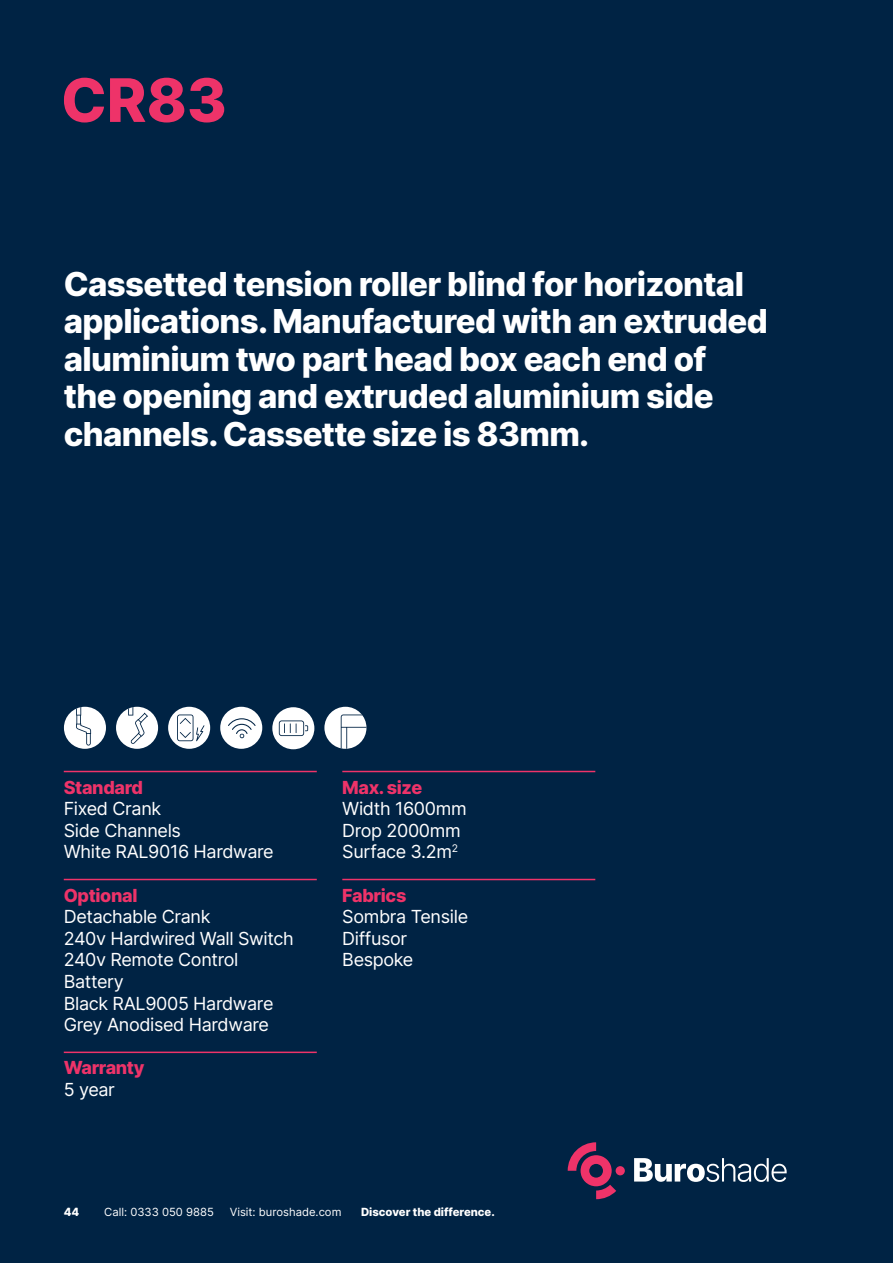
<style>
.page{position:relative;width:893px;height:1263px;background:#002344}
.page>*{position:absolute;margin:0;border:0;box-sizing:border-box;transform-origin:0 0}
.t1{font:800 60px "Inter";color:#ee3369}
.t2{font:800 33px/37.5px "Inter";letter-spacing:-.02em;color:#fff}
.t3{font:18px/21.6px "Inter";letter-spacing:-.02em;color:#fff}
.t4{font:800 18px "Inter";letter-spacing:-.02em;color:#ee3369}
.t5{font:11.25px "Inter";color:#fff}
.t6{font:800 11.25px "Inter";color:#fff}
.s1{font-weight:800;color:#ee3369}
</style>
<div class="page">
<hr style="left:64px;top:771px;width:253px;height:1px;background:#ee3369">
<hr style="left:64px;top:879px;width:253px;height:1px;background:#ee3369">
<hr style="left:64px;top:1051px;width:253px;height:2px;background:#ee3369">
<hr style="left:342px;top:771px;width:253px;height:1px;background:#ee3369">
<hr style="left:342px;top:879px;width:253px;height:1px;background:#ee3369">
<svg style="left:568px;top:1142px;width:48px;height:57px"></svg>
<div style="left:616px;top:1166px;width:9px;height:9px;background:#ee3369;border-radius:50%"></div>
<svg style="left:634px;top:1158px;width:153px;height:24px"></svg>
<div style="left:168px;top:707px;width:42px;height:42px;background:#fff;border-radius:50%"></div>
<svg style="left:177px;top:714px;width:27px;height:27px"></svg>
<div style="left:220px;top:707px;width:42px;height:42px;background:#fff;border-radius:50%"></div>
<svg style="left:228px;top:718px;width:28px;height:20px"></svg>
<div style="left:64px;top:707px;width:42px;height:42px;background:#fff;border-radius:50%"></div>
<svg style="left:76px;top:707px;width:15px;height:38px"></svg>
<div style="left:324px;top:707px;width:42px;height:42px;background:#fff;border-radius:50%"></div>
<svg style="left:341px;top:714px;width:25px;height:35px"></svg>
<div style="left:272px;top:707px;width:42px;height:42px;background:#fff;border-radius:50%"></div>
<svg style="left:279px;top:720px;width:29px;height:16px"></svg>
<div style="left:116px;top:707px;width:42px;height:42px;background:#fff;border-radius:50%"></div>
<svg style="left:128px;top:707px;width:20px;height:37px"></svg>
<p class="t1" style="left:61px;top:56px;width:167px">CR83</p>
<p class="t2" style="left:64px;top:264px;width:706px">Cassetted tension roller blind for horizontal applications. Manufactured with an extruded aluminium two part head box each end of<br>the opening and extruded aluminium side channels. Cassette size is 83mm.</p>
<p class="t3" style="left:64px;top:776px;width:211px"><span class="s1">Standard<br></span>Fixed Crank<br>Side Channels<br>White RAL9016 Hardware</p>
<p class="t4" style="left:64px;top:882px;width:75px">Optional</p>
<p class="t3" style="left:64px;top:905px;width:231px">Detachable Crank<br>240v Hardwired Wall Switch</p>
<p class="t3" style="left:64px;top:948px;width:176px">240v Remote Control</p>
<p class="t3" style="left:64px;top:970px;width:211px">Battery<br>Black RAL9005 Hardware</p>
<p class="t3" style="left:64px;top:1013px;width:207px">Grey Anodised Hardware</p>
<p class="t4" style="left:64px;top:1055px;width:82px">Warranty</p>
<p class="t3" style="left:64px;top:1078px;width:53px">5 year</p>
<p class="t4" style="left:342px;top:774px;width:81px">Max. size</p>
<p class="t3" style="left:342px;top:797px;width:126px">Width 1600mm<br>Drop 2000mm<br>Surface 3.2m<sup>2</sup></p>
<p class="t4" style="left:342px;top:882px;width:66px">Fabrics</p>
<p class="t3" style="left:342px;top:905px;width:127px">Sombra Tensile<br>Diffusor<br>Bespoke</p>
<p class="t6" style="left:64px;top:1204px;width:17px">44</p>
<p class="t5" style="left:104px;top:1204px;width:111px">Call: 0333 050 9885</p>
<p class="t5" style="left:230px;top:1204px;width:113px">Visit: buroshade.com</p>
<p class="t6" style="left:361px;top:1204px;width:135px">Discover the difference.</p>
</div>
